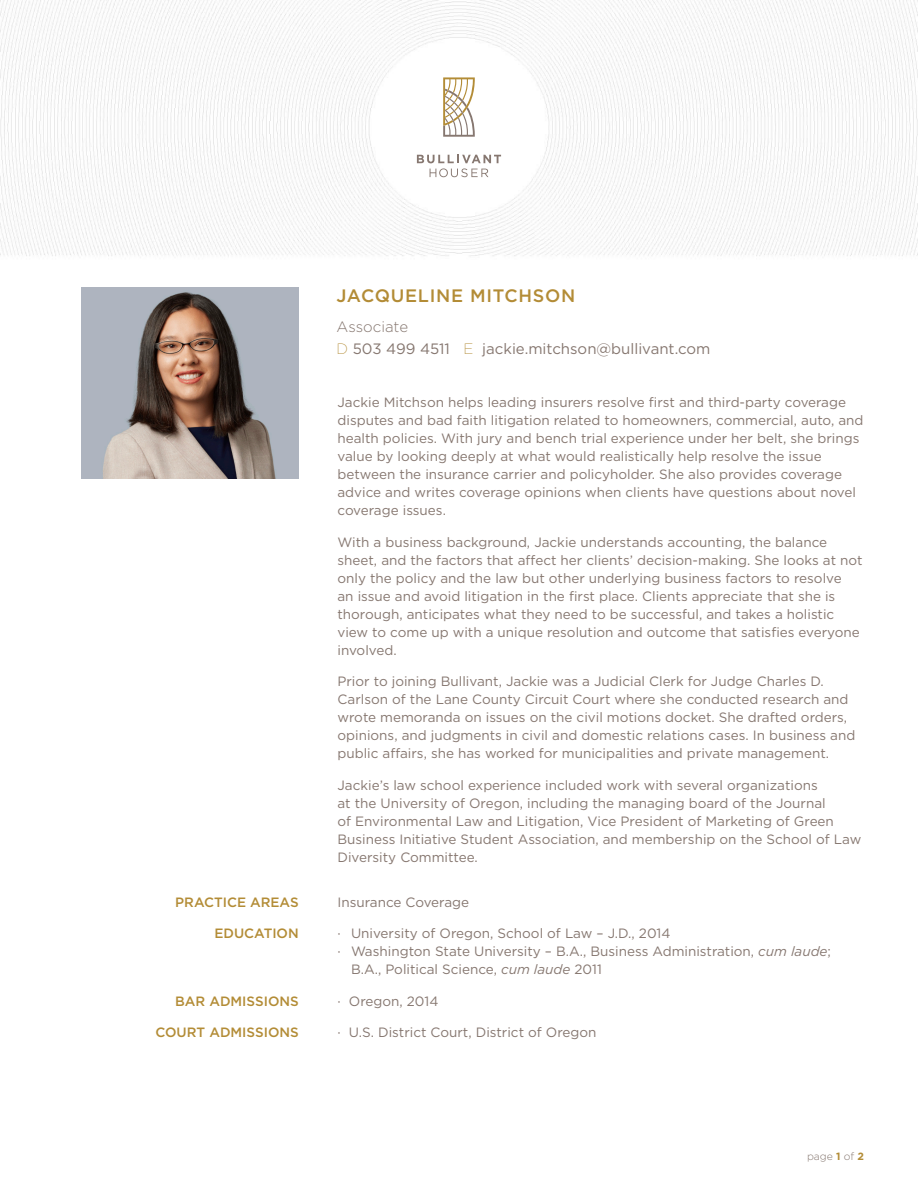
<style>
.page{position:relative;width:918px;height:1188px;background:#fff}
.page>*{position:absolute;margin:0;border:0;box-sizing:border-box;transform-origin:0 0}
.Bio_Name{font:500 18px "Gotham";letter-spacing:.04em;color:#b38c36}
.Bio_Phone_Email{font:15px "Gotham";color:#867770}
.Bio_Title{font:300 15px "Gotham";color:#867770}
.Bio_Body_Copy_Introd{font:13.5px/18px "Gotham";color:#867770}
.Bio_Copy_First_line{font:13.5px "Gotham";color:#867770}
.Bio_Copy_Headers{font:500 13.5px "Gotham";color:#b38c36}
.t1{font:300 10.5px "Gotham";color:#867770}
.s1{font-weight:200;color:#b38c36}
.s2{font-style:italic}
.s3{font-weight:700;color:#b38c36}
</style>
<div class="page">
<img style="left:81px;top:288px;width:218px;height:190px">
<img style="left:0;top:0;width:918px;height:256px">
<div style="left:376px;top:45px;width:166px;height:165px;background:#fff;border-radius:50%"></div>
<svg style="left:443px;top:77px;width:32px;height:60px"></svg>
<svg style="left:417px;top:155px;width:84px;height:22px"></svg>
<p class="Bio_Copy_Headers" style="left:175px;top:893px;width:125px">PRACTICE AREAS</p>
<p class="Bio_Copy_Headers" style="left:214px;top:925px;width:86px">EDUCATION</p>
<p class="Bio_Copy_Headers" style="left:175px;top:992px;width:125px">BAR ADMISSIONS</p>
<p class="Bio_Copy_Headers" style="left:155px;top:1024px;width:145px">COURT ADMISSIONS</p>
<p class="Bio_Name" style="left:337px;top:284px;width:240px">JACQUELINE MITCHSON</p>
<p class="Bio_Title" style="left:337px;top:317px;width:73px">Associate</p>
<p class="Bio_Phone_Email" style="left:337px;top:339px;width:375px"><span class="s1">D</span> 503 499 4511 <span class="s1">E</span> jackie.mitchson@bullivant.com</p>
<p class="Bio_Body_Copy_Introd" style="left:338px;top:393px;width:528px">Jackie Mitchson helps leading insurers resolve first and third-party coverage disputes and bad faith litigation related to homeowners, commercial, auto, and health policies. With jury and bench trial experience under her belt, she brings value by looking deeply at what would realistically help resolve the issue between the insurance carrier and policyholder. She also provides coverage advice and writes coverage opinions when clients have questions about novel coverage issues.</p>
<p class="Bio_Body_Copy_Introd" style="left:338px;top:533px;width:527px">With a business background, Jackie understands accounting, the balance sheet, and the factors that affect her clients’ decision-making. She looks at not only the policy and the law but other underlying business factors to resolve<br>an issue and avoid litigation in the first place. Clients appreciate that she is thorough, anticipates what they need to be successful, and takes a holistic view to come up with a unique resolution and outcome that satisfies everyone involved.</p>
<p class="Bio_Body_Copy_Introd" style="left:338px;top:672px;width:519px">Prior to joining Bullivant, Jackie was a Judicial Clerk for Judge Charles D.<br>Carlson of the Lane County Circuit Court where she conducted research and wrote memoranda on issues on the civil motions docket. She drafted orders, opinions, and judgments in civil and domestic relations cases. In business and public affairs, she has worked for municipalities and private management.</p>
<p class="Bio_Body_Copy_Introd" style="left:338px;top:776px;width:525px">Jackie’s law school experience included work with several organizations<br>at the University of Oregon, including the managing board of the Journal<br>of Environmental Law and Litigation, Vice President of Marketing of Green Business Initiative Student Association, and membership on the School of Law Diversity Committee.</p>
<p class="Bio_Copy_First_line" style="left:338px;top:893px;width:133px">Insurance Coverage</p>
<p class="Bio_Copy_First_line" style="left:338px;top:925px;width:334px">· University of Oregon, School of Law – J.D., 2014</p>
<p class="Bio_Body_Copy_Introd" style="left:351px;top:942px;width:482px;text-indent:-14px">· Washington State University – B.A., Business Administration, <span class="s2">cum laude</span>;<br>B.A., Political Science, <span class="s2">cum laude</span> 2011</p>
<p class="Bio_Copy_First_line" style="left:338px;top:992px;width:102px">· Oregon, 2014</p>
<p class="Bio_Copy_First_line" style="left:338px;top:1024px;width:261px">· U.S. District Court, District of Oregon</p>
<p class="t1" style="left:807px;top:1150px;width:58px">page <span class="s3">1</span> of <span class="s3">2</span></p>
</div>
